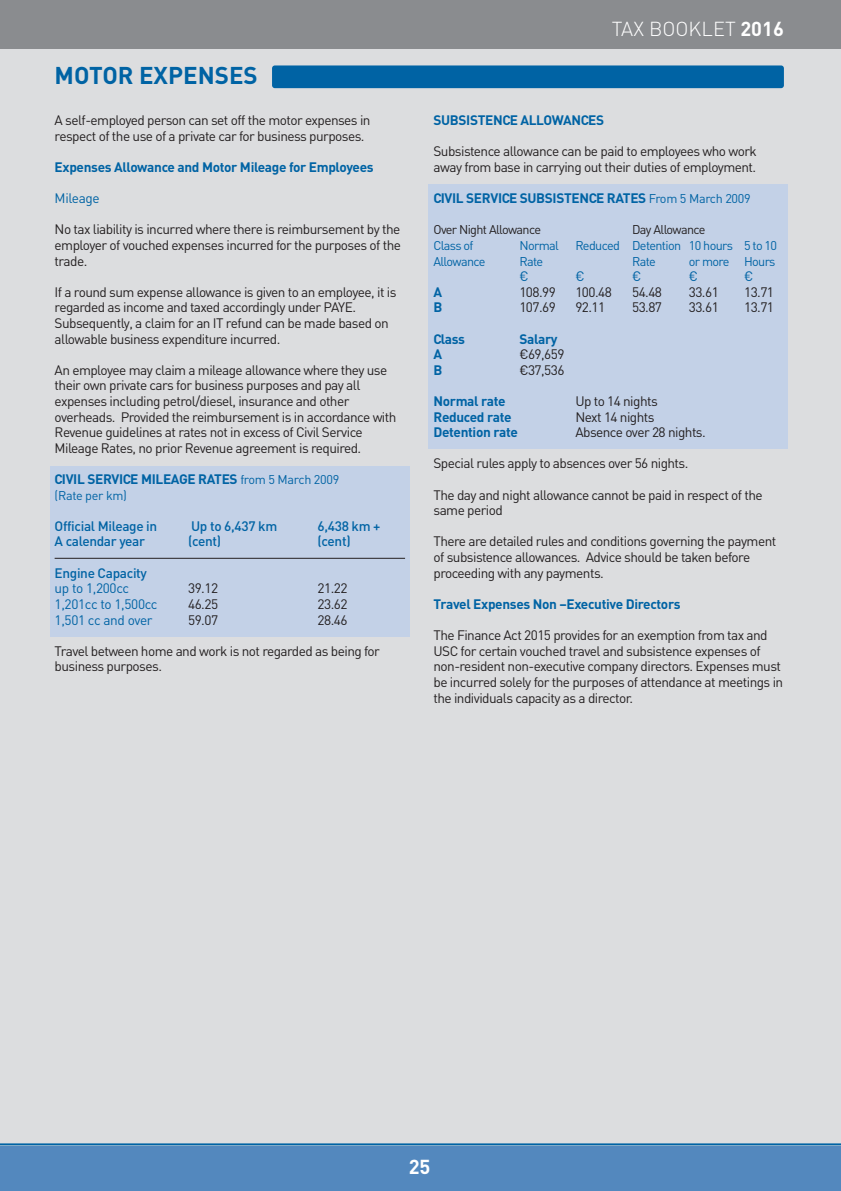
<style>
.page{position:relative;width:841px;height:1191px;background:#fff}
.page>*{position:absolute;margin:0;border:0;box-sizing:border-box;transform-origin:0 0}
.t1{font:700 24px "DIN";color:#0063a4}
.t2{font:300 20px "DIN";color:#fff}
.t3{font:700 20px "DIN";color:#fff}
.t4{font:13.6px/15.6px "DIN";letter-spacing:-.04em;color:#231f20}
.t5{font:700 13.6px "DIN";letter-spacing:-.025em;color:#0063a4}
.t6{font:500 13.6px "DIN";letter-spacing:-.025em;color:#0063a4}
.t7{font:13.6px "DIN";letter-spacing:-.025em;color:#0063a4}
.t8{font:12.6px "DIN";letter-spacing:-.05em;color:#0063a4}
.t9{font:12.6px "DIN";letter-spacing:-.05em;color:#231f20}
.t10{font:12.6px "DIN";letter-spacing:-.025em;color:#0063a4}
.s1{font-weight:400;font-size:12.6px}
.s2{font-weight:700}
</style>
<div class="page">
<div style="left:0;top:0;width:840px;height:1191px;background:#dcdddf"></div>
<div style="left:428px;top:185px;width:359px;height:264px;background:#c3d1e7"></div>
<div style="left:51px;top:466px;width:359px;height:170px;background:#c3d1e7"></div>
<hr style="left:55px;top:558px;width:350px;height:1px;background:#231f20">
<div style="left:0;top:1146px;width:840px;height:45px;background:#5388be"></div>
<hr style="left:0;top:1143px;width:840px;height:2px;background:#0063a4">
<div style="left:0;top:0;width:840px;height:48px;background:#8a8c8f"></div>
<div style="left:272px;top:65px;width:511px;height:23px;background:#0063a4;border-radius:3px"></div>
<h1 class="t1" style="left:55px;top:61px;width:204px">MOTOR EXPENSES</h1>
<p class="t4" style="left:55px;top:112px;width:317px">A self-employed person can set off the motor expenses in respect of the use of a private car for business purposes.</p>
<p class="t5" style="left:55px;top:159px;width:320px">Expenses Allowance and Motor Mileage for Employees</p>
<p class="t7" style="left:55px;top:190px;width:47px">Mileage</p>
<p class="t4" style="left:55px;top:221px;width:348px;text-align:justify">No tax liability is incurred where there is reimbursement by the employer of vouched expenses incurred for the purposes of the trade.</p>
<p class="t4" style="left:55px;top:284px;width:343px">If a round sum expense allowance is given to an employee, it is regarded as income and taxed accordingly under PAYE.<br>Subsequently, a claim for an IT refund can be made based on allowable business expenditure incurred.</p>
<p class="t4" style="left:55px;top:362px;width:343px">An employee may claim a mileage allowance where they use their own private cars for business purposes and pay all expenses including petrol/diesel, insurance and other overheads. Provided the reimbursement is in accordance with Revenue guidelines at rates not in excess of Civil Service Mileage Rates, no prior Revenue agreement is required.</p>
<p class="t5" style="left:55px;top:471px;width:286px">CIVIL SERVICE MILEAGE RATES <span class="s1">from 5 March 2009</span></p>
<p class="t10" style="left:55px;top:488px;width:74px">(Rate per km)</p>
<p class="t6" style="left:55px;top:518px;width:104px">Official Mileage in</p>
<p class="t6" style="left:191px;top:518px;width:88px">Up to 6,437 km</p>
<p class="t6" style="left:317px;top:518px;width:64px">6,438 km +</p>
<p class="t6" style="left:55px;top:534px;width:92px">A calendar year</p>
<p class="t6" style="left:188px;top:534px;width:34px">(cent)</p>
<p class="t6" style="left:317px;top:534px;width:34px">(cent)</p>
<p class="t6" style="left:55px;top:565px;width:94px">Engine Capacity</p>
<p class="t7" style="left:55px;top:580px;width:76px">up to 1,200cc</p>
<p class="t4" style="left:188px;top:580px;width:31px">39.12</p>
<p class="t4" style="left:317px;top:580px;width:31px">21.22</p>
<p class="t7" style="left:55px;top:596px;width:104px">1,201cc to 1,500cc</p>
<p class="t4" style="left:188px;top:596px;width:31px">46.25</p>
<p class="t4" style="left:317px;top:596px;width:31px">23.62</p>
<p class="t7" style="left:55px;top:611px;width:99px">1,501 cc and over</p>
<p class="t4" style="left:188px;top:611px;width:31px">59.07</p>
<p class="t4" style="left:317px;top:611px;width:31px">28.46</p>
<p class="t4" style="left:55px;top:642px;width:327px">Travel between home and work is not regarded as being for business purposes.</p>
<h2 class="t2" style="left:611px;top:18px;width:174px">TAX BOOKLET <span class="s2">2016</span></h2>
<p class="t5" style="left:433px;top:112px;width:172px">SUBSISTENCE ALLOWANCES</p>
<p class="t4" style="left:433px;top:143px;width:325px">Subsistence allowance can be paid to employees who work away from base in carrying out their duties of employment.</p>
<p class="t5" style="left:433px;top:190px;width:318px">CIVIL SERVICE SUBSISTENCE RATES <span class="s1">From 5 March 2009</span></p>
<p class="t9" style="left:433px;top:222px;width:109px">Over Night Allowance</p>
<p class="t9" style="left:631px;top:222px;width:75px">Day Allowance</p>
<p class="t8" style="left:433px;top:238px;width:42px">Class of</p>
<p class="t8" style="left:519px;top:238px;width:41px">Normal</p>
<p class="t8" style="left:575px;top:238px;width:203px">Reduced Detention 10 hours 5 to 10</p>
<p class="t8" style="left:433px;top:254px;width:53px">Allowance</p>
<p class="t8" style="left:519px;top:254px;width:25px">Rate</p>
<p class="t8" style="left:631px;top:254px;width:25px">Rate</p>
<p class="t8" style="left:688px;top:254px;width:88px">or more Hours</p>
<p class="t7" style="left:519px;top:268px;width:11px">€</p>
<p class="t7" style="left:575px;top:268px;width:11px">€</p>
<p class="t7" style="left:631px;top:268px;width:11px">€</p>
<p class="t7" style="left:688px;top:268px;width:11px">€</p>
<p class="t7" style="left:743px;top:268px;width:11px">€</p>
<p class="t5" style="left:433px;top:284px;width:10px">A</p>
<p class="t4" style="left:519px;top:284px;width:38px">108.99</p>
<p class="t4" style="left:575px;top:284px;width:38px">100.48</p>
<p class="t4" style="left:631px;top:284px;width:31px">54.48</p>
<p class="t4" style="left:688px;top:284px;width:31px">33.61</p>
<p class="t4" style="left:743px;top:284px;width:31px">13.71</p>
<p class="t5" style="left:433px;top:299px;width:10px">B</p>
<p class="t4" style="left:519px;top:299px;width:38px">107.69</p>
<p class="t4" style="left:575px;top:299px;width:31px">92.11</p>
<p class="t4" style="left:631px;top:299px;width:31px">53.87</p>
<p class="t4" style="left:688px;top:299px;width:31px">33.61</p>
<p class="t4" style="left:743px;top:299px;width:31px">13.71</p>
<p class="t5" style="left:433px;top:331px;width:33px">Class</p>
<p class="t5" style="left:519px;top:331px;width:40px">Salary</p>
<p class="t5" style="left:433px;top:346px;width:10px">A</p>
<p class="t4" style="left:519px;top:346px;width:47px">€69,659</p>
<p class="t5" style="left:433px;top:362px;width:10px">B</p>
<p class="t4" style="left:519px;top:362px;width:47px">€37,536</p>
<p class="t5" style="left:433px;top:393px;width:74px">Normal rate</p>
<p class="t4" style="left:575px;top:393px;width:84px">Up to 14 nights</p>
<p class="t5" style="left:433px;top:409px;width:80px">Reduced rate</p>
<p class="t4" style="left:575px;top:408px;width:81px">Next 14 nights</p>
<p class="t5" style="left:433px;top:424px;width:86px">Detention rate</p>
<p class="t4" style="left:575px;top:424px;width:132px">Absence over 28 nights.</p>
<p class="t4" style="left:433px;top:455px;width:256px">Special rules apply to absences over 56 nights.</p>
<p class="t4" style="left:433px;top:486px;width:330px">The day and night allowance cannot be paid in respect of the same period</p>
<p class="t4" style="left:433px;top:533px;width:344px">There are detailed rules and conditions governing the payment of subsistence allowances. Advice should be taken before proceeding with any payments.</p>
<p class="t5" style="left:433px;top:596px;width:248px">Travel Expenses Non –Executive Directors</p>
<p class="t4" style="left:433px;top:627px;width:351px">The Finance Act 2015 provides for an exemption from tax and USC for certain vouched travel and subsistence expenses of non-resident non-executive company directors. Expenses must be incurred solely for the purposes of attendance at meetings in the individuals capacity as a director.</p>
<h2 class="t3" style="left:408px;top:1155px;width:23px">25</h2>
</div>
